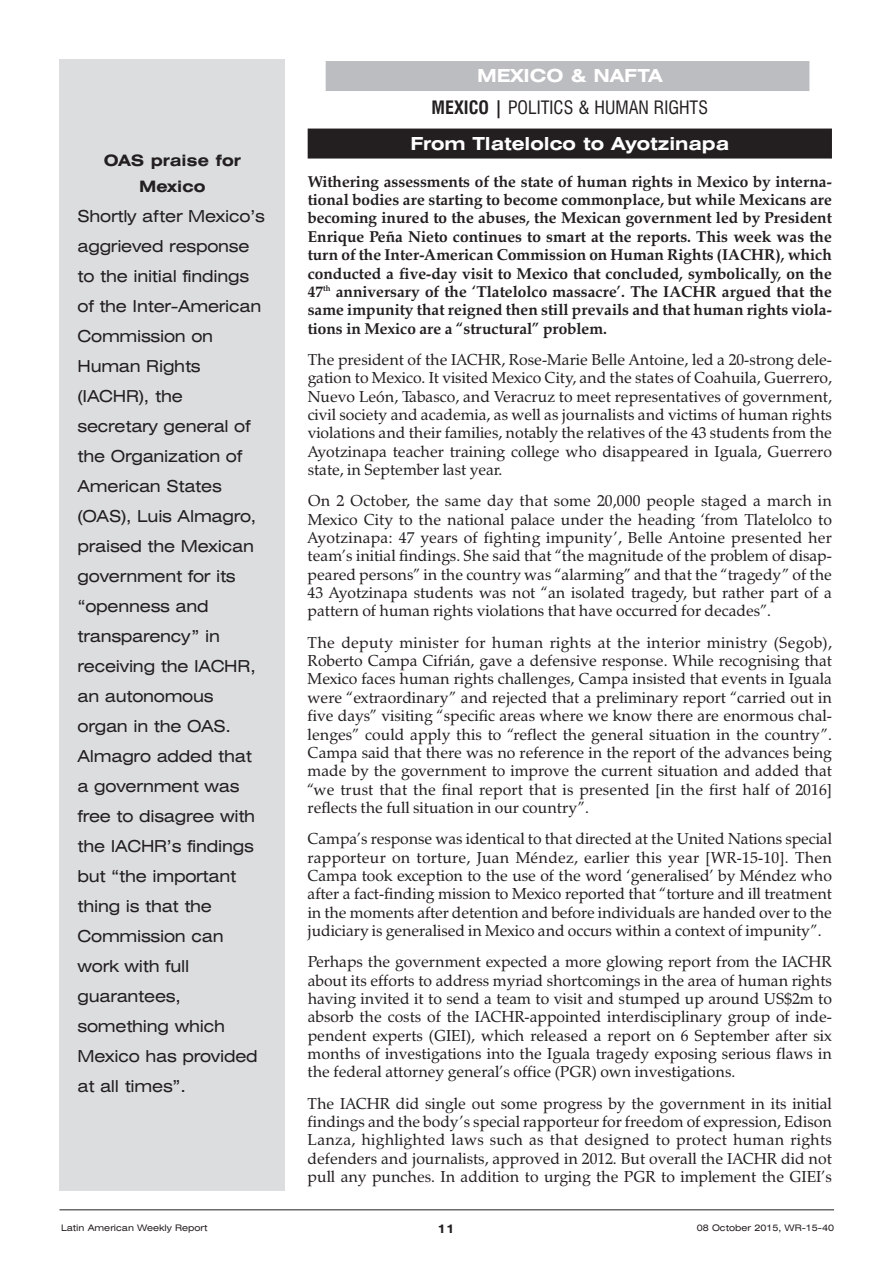
<style>
.page{position:relative;width:893px;height:1263px;background:#fff}
.page>*{position:absolute;margin:0;border:0;box-sizing:border-box;transform-origin:0 0}
.t1{font:condensed 18px/32.2px "Swiss 721 BT";color:#231f20;text-align:center}
.t2{font:700 expanded 18px "Swiss 721 BT";color:#fff}
.t3{font:expanded 16.5px/30px "Swiss 721 BT";letter-spacing:-.015em;color:#231f20}
.t4{font:15.75px/18.5px "Zapf Calligraphic 801 BT";color:#231f20;text-align:justify}
.t5{font:700 15.75px/18.5px "Zapf Calligraphic 801 BT";color:#231f20;text-align:justify}
.t6{font:700 expanded 15.75px/25.5px "Swiss 721 BT";color:#231f20;text-align:center}
.t7{font:700 expanded 12px "Swiss 721 BT";color:#231f20}
.t8{font:expanded 9px "Swiss 721 BT";color:#231f20}
.s1{font-weight:700;font-stretch:expanded;color:#fff}
.s2{font-weight:700}
</style>
<div class="page">
<div style="left:326px;top:61px;width:483px;height:30px;background:#bcbdc0"></div>
<div style="left:308px;top:129px;width:524px;height:30px;background:#231f20"></div>
<div style="left:60px;top:60px;width:225px;height:1131px;background:#dcdddf"></div>
<hr style="left:60px;top:1209px;width:774px;height:1px;background:#231f20">
<p class="t6" style="left:104px;top:148px;width:139px">OAS praise for<br>Mexico</p>
<p class="t3" style="left:78px;top:201px;width:189px">Shortly after Mexico’s aggrieved response to the initial findings of the Inter-American<br>Commission on<br>Human Rights (IACHR), the secretary general of the Organization of<br>American States (OAS), Luis Almagro, praised the Mexican government for its “openness and transparency” in receiving the IACHR, an autonomous organ in the OAS.<br>Almagro added that a government was free to disagree with the IACHR’s findings but “the important thing is that the<br>Commission can work with full guarantees, something which<br>Mexico has provided at all times”.</p>
<p class="t1" style="left:432px;top:60px;width:278px"><span class="s1">MEXICO &amp; NAFTA<br></span><span class="s2">MEXICO |</span> POLITICS &amp; HUMAN RIGHTS</p>
<p class="t2" style="left:410px;top:133px;width:320px">From Tlatelolco to Ayotzinapa</p>
<p class="t5" style="left:308px;top:172px;width:526px">Withering assessments of the state of human rights in Mexico by interna&shy;tional bodies are starting to become commonplace, but while Mexicans are becoming inured to the abuses, the Mexican government led by President Enrique Peña Nieto continues to smart at the reports. This week was the turn of the Inter-American Commission on Human Rights (IACHR), which conducted a five-day visit to Mexico that concluded, symbolically, on the 47<sup>th</sup> anniversary of the ‘Tlatelolco massacre’. The IACHR argued that the same impunity that reigned then still prevails and that human rights viola&shy;tions in Mexico are a “structural” problem.</p>
<p class="t4" style="left:308px;top:350px;width:526px">The president of the IACHR, Rose-Marie Belle Antoine, led a 20-strong dele&shy;gation to Mexico. It visited Mexico City, and the states of Coahuila, Guerrero, Nuevo León, Tabasco, and Veracruz to meet representatives of government, civil society and academia, as well as journalists and victims of human rights violations and their families, notably the relatives of the 43 students from the Ayotzinapa teacher training college who disappeared in Iguala, Guerrero state, in September last year.</p>
<p class="t4" style="left:308px;top:492px;width:526px">On 2 October, the same day that some 20,000 people staged a march in Mexico City to the national palace under the heading ‘from Tlatelolco to Ayotzinapa: 47 years of fighting impunity’, Belle Antoine presented her team’s initial findings. She said that “the magnitude of the problem of disap&shy;peared persons” in the country was “alarming” and that the “tragedy” of the 43 Ayotzinapa students was not “an isolated tragedy, but rather part of a pattern of human rights violations that have occurred for decades”.</p>
<p class="t4" style="left:308px;top:633px;width:526px">The deputy minister for human rights at the interior ministry (Segob), Roberto Campa Cifrián, gave a defensive response. While recognising that Mexico faces human rights challenges, Campa insisted that events in Iguala were “extraordinary” and rejected that a preliminary report “carried out in five days” visiting “specific areas where we know there are enormous chal&shy;lenges” could apply this to “reflect the general situation in the country”.<br>Campa said that there was no reference in the report of the advances being made by the government to improve the current situation and added that “we trust that the final report that is presented [in the first half of 2016] reflects the full situation in our country”.</p>
<p class="t4" style="left:308px;top:829px;width:526px">Campa’s response was identical to that directed at the United Nations special rapporteur on torture, Juan Méndez, earlier this year [WR-15-10]. Then Campa took exception to the use of the word ‘generalised’ by Méndez who after a fact-finding mission to Mexico reported that “torture and ill treatment in the moments after detention and before individuals are handed over to the judiciary is generalised in Mexico and occurs within a context of impunity”.</p>
<p class="t4" style="left:308px;top:952px;width:526px">Perhaps the government expected a more glowing report from the IACHR about its efforts to address myriad shortcomings in the area of human rights having invited it to send a team to visit and stumped up around US$2m to absorb the costs of the IACHR-appointed interdisciplinary group of inde&shy;pendent experts (GIEI), which released a report on 6 September after six months of investigations into the Iguala tragedy exposing serious flaws in the federal attorney general’s office (PGR) own investigations.</p>
<p class="t4" style="left:308px;top:1094px;width:526px">The IACHR did single out some progress by the government in its initial findings and the body’s special rapporteur for freedom of expression, Edison Lanza, highlighted laws such as that designed to protect human rights defenders and journalists, approved in 2012. But overall the IACHR did not pull any punches. In addition to urging the PGR to implement the GIEI’s</p>
<p class="t8" style="left:61px;top:1223px;width:148px">Latin American Weekly Report</p>
<p class="t7" style="left:437px;top:1221px;width:19px">11</p>
<p class="t8" style="left:697px;top:1223px;width:139px">08 October 2015, WR-15-40</p>
</div>
